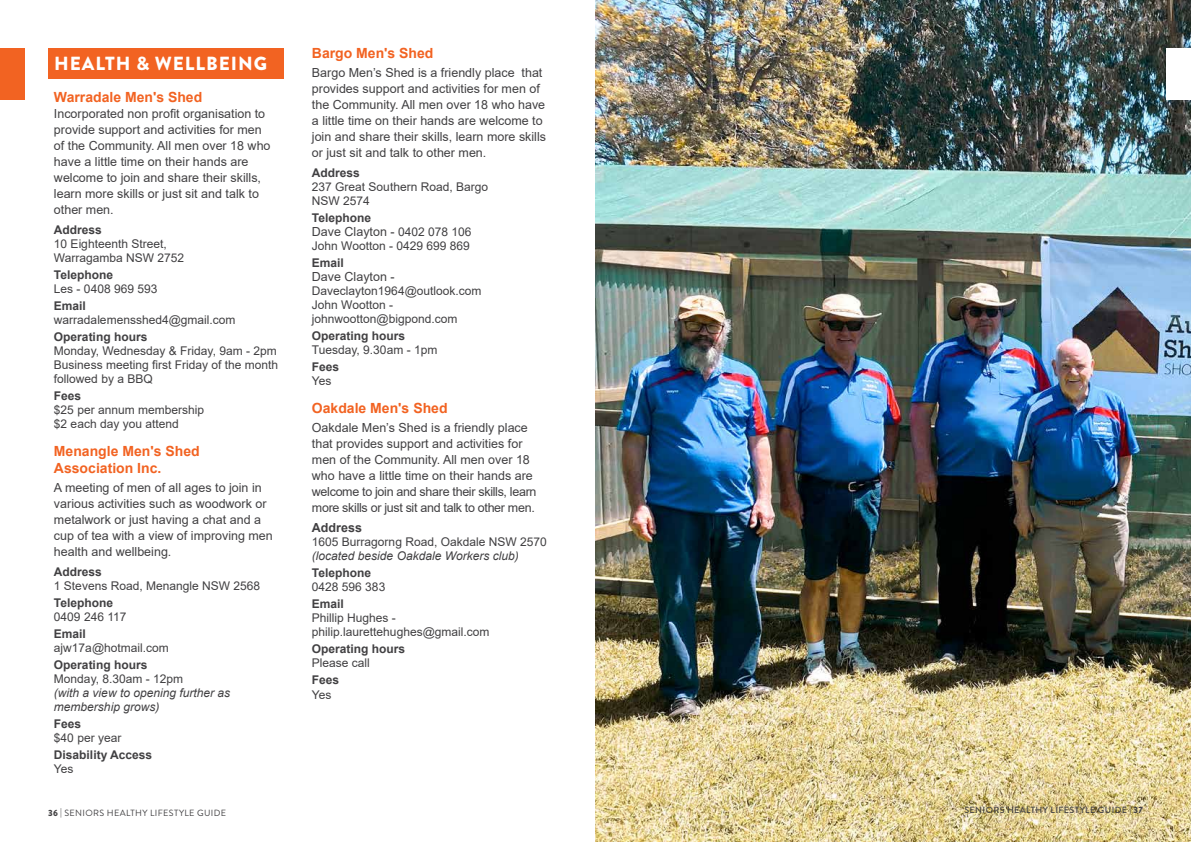
<style>
.page{position:relative;width:1191px;height:842px;background:#fff}
.page>*{position:absolute;margin:0;border:0;box-sizing:border-box;transform-origin:0 0}
.t1{font:900 19px "Brandon Grotesque";letter-spacing:.05em;color:#fff}
.t2{font:700 14px/17px "Arial";color:#f26322}
.t3{font:12.5px/16px "Arial";color:#414042}
.t4{font:700 12.5px "Arial";color:#414042}
.t5{font:12px/14px "Arial";color:#414042}
.t6{font:700 12px "Arial";color:#414042}
.t7{font:italic 12px/14px "Arial";color:#414042}
.t8{font:9px "Brandon Grotesque";letter-spacing:.04em;color:#414042}
.t9{font:500 9px "Brandon Grotesque";letter-spacing:.04em;color:#414042}
.s1{font-size:12px}
.s2{font-weight:900}
</style>
<div class="page">
<img style="left:595px;top:0;width:596px;height:842px">
<div style="left:1166px;top:48px;width:25px;height:51px;background:#fff"></div>
<div style="left:0;top:48px;width:25px;height:51px;background:#f26322"></div>
<div style="left:48px;top:48px;width:236px;height:30px;background:#f26322"></div>
<h1 class="t1" style="left:54px;top:50px;width:214px">HEALTH &amp; WELLBEING</h1>
<p class="t2" style="left:54px;top:89px;width:150px">Warradale Men's Shed</p>
<p class="t3" style="left:54px;top:106px;width:218px">Incorporated non profit organisation to provide support and activities for men of the Community. All men over 18 who have a little time on their hands are welcome to join and share their skills, learn more skills or just sit and talk to other men.</p>
<p class="t6" style="left:54px;top:222px;width:50px">Address</p>
<p class="t5" style="left:54px;top:237px;width:132px">10 Eighteenth Street,<br>Warragamba NSW 2752</p>
<p class="t6" style="left:54px;top:267px;width:61px">Telephone</p>
<p class="t5" style="left:54px;top:282px;width:105px">Les - 0408 969 593</p>
<p class="t6" style="left:54px;top:298px;width:34px">Email</p>
<p class="t5" style="left:54px;top:313px;width:183px">warradalemensshed4@gmail.com</p>
<p class="t6" style="left:54px;top:329px;width:95px">Operating hours</p>
<p class="t5" style="left:54px;top:344px;width:226px;text-align:justify">Monday, Wednesday &amp; Friday, 9am - 2pm Business meeting first Friday of the month followed by a BBQ</p>
<p class="t6" style="left:54px;top:388px;width:29px">Fees</p>
<p class="t5" style="left:54px;top:403px;width:152px">$25 per annum membership $2 each day you attend</p>
<p class="t2" style="left:54px;top:443px;width:147px">Menangle Men's Shed<br>Association Inc.</p>
<p class="t3" style="left:54px;top:480px;width:220px">A meeting of men of all ages to join in various activities such as woodwork or metalwork or just having a chat and a cup of tea with a view of improving men health and wellbeing.</p>
<p class="t6" style="left:54px;top:564px;width:50px">Address</p>
<p class="t5" style="left:54px;top:579px;width:208px">1 Stevens Road, Menangle NSW 2568</p>
<p class="t6" style="left:54px;top:595px;width:61px">Telephone</p>
<p class="t5" style="left:54px;top:610px;width:74px">0409 246 117</p>
<p class="t6" style="left:54px;top:626px;width:34px">Email</p>
<p class="t5" style="left:54px;top:641px;width:116px">ajw17a@hotmail.com</p>
<p class="t6" style="left:54px;top:657px;width:95px">Operating hours</p>
<p class="t5" style="left:54px;top:672px;width:131px">Monday, 8.30am - 12pm</p>
<p class="t7" style="left:54px;top:686px;width:178px">(with a view to opening further as membership grows)</p>
<p class="t6" style="left:54px;top:716px;width:29px">Fees</p>
<p class="t5" style="left:54px;top:731px;width:69px">$40 per year</p>
<p class="t6" style="left:54px;top:747px;width:100px">Disability Access</p>
<p class="t5" style="left:54px;top:762px;width:21px">Yes</p>
<p class="t2" style="left:312px;top:45px;width:123px">Bargo Men's Shed</p>
<p class="t3" style="left:312px;top:65px;width:236px">Bargo Men’s Shed is a friendly place that provides support and activities for men of the Community. All men over 18 who have a little time on their hands are welcome to join and share their skills, learn more skills or just sit and talk to other men.</p>
<p class="t6" style="left:312px;top:165px;width:50px">Address</p>
<p class="t5" style="left:312px;top:180px;width:178px">237 Great Southern Road, Bargo<br>NSW 2574</p>
<p class="t6" style="left:312px;top:210px;width:61px">Telephone</p>
<p class="t3" style="left:312px;top:224px;width:161px">Dave Clayton - <span class="s1">0402 078 106</span></p>
<p class="t5" style="left:312px;top:239px;width:159px">John Wootton - 0429 699 869</p>
<p class="t6" style="left:312px;top:255px;width:34px">Email</p>
<p class="t3" style="left:312px;top:269px;width:84px">Dave Clayton -</p>
<p class="t5" style="left:312px;top:284px;width:171px">Daveclayton1964@outlook.com<br>John Wootton - johnwootton@bigpond.com</p>
<p class="t6" style="left:312px;top:328px;width:95px">Operating hours</p>
<p class="t5" style="left:312px;top:343px;width:127px">Tuesday, 9.30am - 1pm</p>
<p class="t6" style="left:312px;top:359px;width:29px">Fees</p>
<p class="t5" style="left:312px;top:374px;width:21px">Yes</p>
<p class="t2" style="left:312px;top:400px;width:137px">Oakdale Men's Shed</p>
<p class="t3" style="left:312px;top:420px;width:226px">Oakdale Men’s Shed is a friendly place that provides support and activities for men of the Community. All men over 18 who have a little time on their hands are welcome to join and share their skills, learn more skills or just sit and talk to other men.</p>
<p class="t4" style="left:312px;top:519px;width:52px">Address</p>
<p class="t5" style="left:312px;top:535px;width:236px">1605 Burragorng Road, Oakdale NSW 2570</p>
<p class="t7" style="left:312px;top:549px;width:208px">(located beside Oakdale Workers club)</p>
<p class="t6" style="left:312px;top:565px;width:61px">Telephone</p>
<p class="t5" style="left:312px;top:580px;width:75px">0428 596 383</p>
<p class="t6" style="left:312px;top:596px;width:34px">Email</p>
<p class="t5" style="left:312px;top:611px;width:179px">Phillip Hughes - philip.laurettehughes@gmail.com</p>
<p class="t6" style="left:312px;top:641px;width:95px">Operating hours</p>
<p class="t5" style="left:312px;top:656px;width:60px">Please call</p>
<p class="t6" style="left:312px;top:672px;width:29px">Fees</p>
<p class="t5" style="left:312px;top:687px;width:21px">Yes</p>
<p class="t8" style="left:48px;top:807px;width:179px"><span class="s2">36</span> | SENIORS HEALTHY LIFESTYLE GUIDE</p>
<p class="t9" style="left:964px;top:803px;width:180px">SENIORS HEALTHY LIFESTYLE GUIDE | <span class="s2">37</span></p>
</div>
